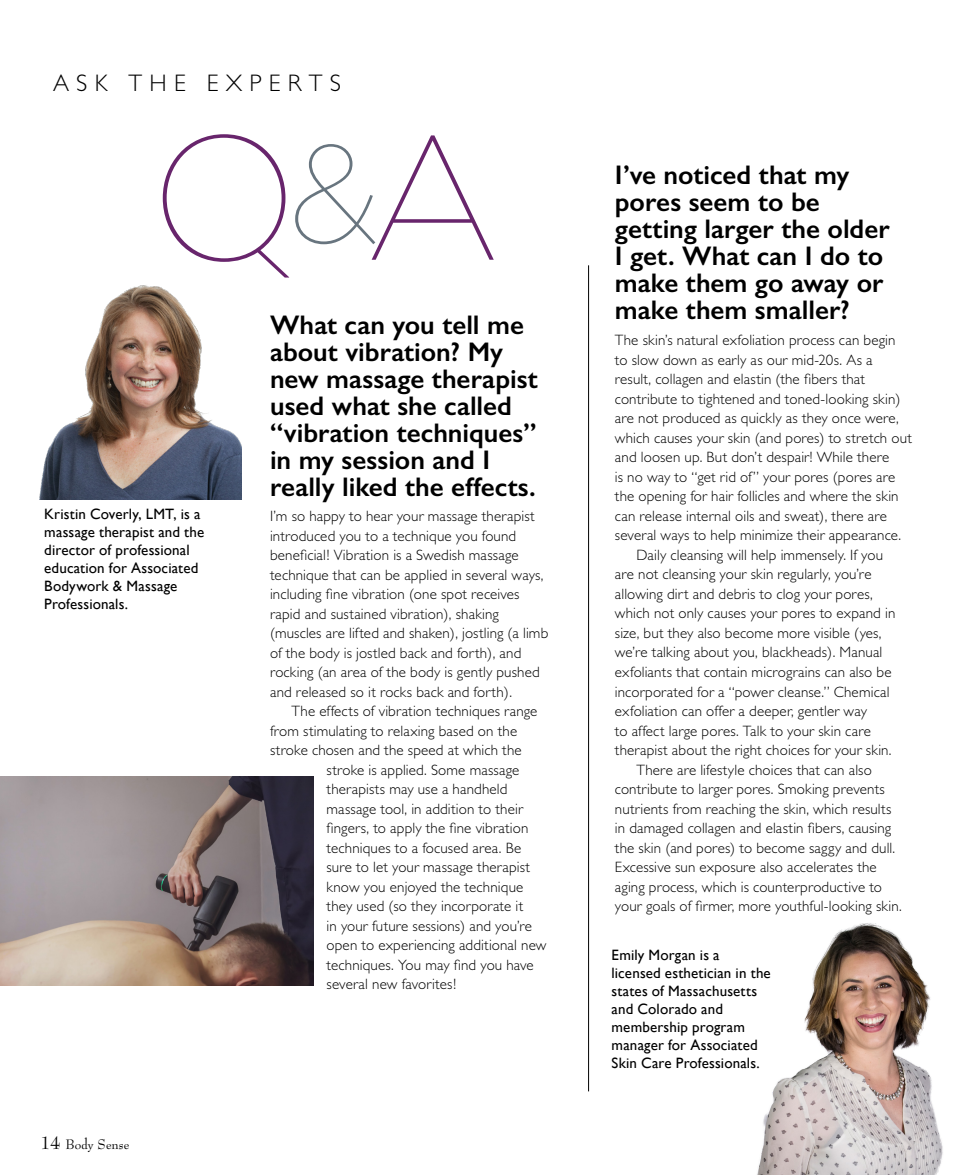
<style>
.page{position:relative;width:972px;height:1175px;background:#fff}
.page>*{position:absolute;margin:0;border:0;box-sizing:border-box;transform-origin:0 0}
.t1{font:100 176.25px "Gotham";color:#68256c}
.t2{font:600 27px/27px "Gill Sans";color:#000}
.t3{font:300 24px "Gill Sans";letter-spacing:.3em;color:#000}
.t4{font:300 15px/19.5px "Gill Sans";letter-spacing:.01em;color:#000}
.t5{font:15px/18px "Gill Sans";letter-spacing:.01em;color:#000}
.t6{font:13.5px "Bernhard Modern BT";color:#000}
.s1{font-size:138.75px;color:#68757f}
.s2{font-size:18px}
</style>
<div class="page">
<hr style="left:588px;top:265px;width:1px;height:826px;background:#000">
<img style="left:39px;top:285px;width:202px;height:214px">
<img style="left:757px;top:923px;width:186px;height:251px">
<img style="left:0;top:776px;width:313px;height:209px">
<h3 class="t3" style="left:53px;top:70px;width:289px">ASK THE EXPERTS</h3>
<h1 class="t1" style="left:150px;top:89px;width:352px">Q<span class="s1">&amp;</span>A</h1>
<p class="t5" style="left:44px;top:505px;width:162px">Kristin Coverly, LMT, is a massage therapist and the director of professional education for Associated<br>Bodywork &amp; Massage<br>Professionals.</p>
<p class="t6" style="left:40px;top:1135px;width:90px"><span class="s2">14</span> Body Sense</p>
<h2 class="t2" style="left:270px;top:311px;width:269px">What can you tell me about vibration? My new massage therapist used what she called “vibration techniques” in my session and I really liked the effects.</h2>
<p class="t4" style="left:270px;top:506px;width:280px">I’m so happy to hear your massage therapist introduced you to a technique you found beneficial! Vibration is a Swedish massage technique that can be applied in several ways, including fine vibration (one spot receives rapid and sustained vibration), shaking (muscles are lifted and shaken), jostling (a limb of the body is jostled back and forth), and rocking (an area of the body is gently pushed and released so it rocks back and forth).</p>
<p class="t4" style="left:270px;top:701px;width:269px;text-indent:22px">The effects of vibration techniques range from stimulating to relaxing based on the stroke chosen and the speed at which the</p>
<p class="t4" style="left:327px;top:760px;width:222px">stroke is applied. Some massage therapists may use a handheld massage tool, in addition to their fingers, to apply the fine vibration techniques to a focused area. Be sure to let your massage therapist know you enjoyed the technique they used (so they incorporate it<br>in your future sessions) and you’re open to experiencing additional new techniques. You may find you have several new favorites!</p>
<h2 class="t2" style="left:615px;top:161px;width:276px">I’ve noticed that my pores seem to be getting larger the older<br>I get. What can I do to make them go away or make them smaller?</h2>
<p class="t4" style="left:615px;top:331px;width:282px">The skin’s natural exfoliation process can begin</p>
<p class="t4" style="left:615px;top:350px;width:259px">to slow down as early as our mid-20s. As a</p>
<p class="t4" style="left:615px;top:370px;width:252px">result, collagen and elastin (the fibers that</p>
<p class="t4" style="left:615px;top:389px;width:287px">contribute to tightened and toned-looking skin)</p>
<p class="t4" style="left:615px;top:409px;width:285px">are not produced as quickly as they once were,</p>
<p class="t4" style="left:615px;top:428px;width:299px">which causes your skin (and pores) to stretch out</p>
<p class="t4" style="left:615px;top:448px;width:276px">and loosen up. But don’t despair! While there</p>
<p class="t4" style="left:615px;top:467px;width:282px">is no way to “get rid of” your pores (pores are</p>
<p class="t4" style="left:615px;top:487px;width:285px">the opening for hair follicles and where the skin</p>
<p class="t4" style="left:615px;top:506px;width:274px">can release internal oils and sweat), there are</p>
<p class="t4" style="left:615px;top:526px;width:288px">several ways to help minimize their appearance.</p>
<p class="t4" style="left:637px;top:545px;width:248px">Daily cleansing will help immensely. If you</p>
<p class="t4" style="left:615px;top:565px;width:258px">are not cleansing your skin regularly, you’re</p>
<p class="t4" style="left:615px;top:584px;width:259px">allowing dirt and debris to clog your pores,</p>
<p class="t4" style="left:615px;top:604px;width:282px">which not only causes your pores to expand in</p>
<p class="t4" style="left:615px;top:623px;width:268px">size, but they also become more visible (yes,</p>
<p class="t4" style="left:615px;top:643px;width:269px">we’re talking about you, blackheads). Manual</p>
<p class="t4" style="left:615px;top:662px;width:278px">exfoliants that contain micrograins can also be</p>
<p class="t4" style="left:615px;top:682px;width:276px">incorporated for a “power cleanse.” Chemical</p>
<p class="t4" style="left:615px;top:701px;width:254px">exfoliation can offer a deeper, gentler way</p>
<p class="t4" style="left:615px;top:721px;width:258px">to affect large pores. Talk to your skin care</p>
<p class="t4" style="left:615px;top:740px;width:278px">therapist about the right choices for your skin.</p>
<p class="t4" style="left:637px;top:760px;width:237px">There are lifestyle choices that can also</p>
<p class="t4" style="left:615px;top:779px;width:272px">contribute to larger pores. Smoking prevents</p>
<p class="t4" style="left:615px;top:799px;width:278px">nutrients from reaching the skin, which results</p>
<p class="t4" style="left:615px;top:818px;width:278px">in damaged collagen and elastin fibers, causing</p>
<p class="t4" style="left:615px;top:838px;width:282px">the skin (and pores) to become saggy and dull.</p>
<p class="t4" style="left:615px;top:857px;width:263px">Excessive sun exposure also accelerates the</p>
<p class="t4" style="left:615px;top:877px;width:269px">aging process, which is counterproductive to</p>
<p class="t4" style="left:615px;top:896px;width:288px">your goals of firmer, more youthful-looking skin.</p>
<p class="t5" style="left:612px;top:945px;width:161px">Emily Morgan is a licensed esthetician in the states of Massachusetts and Colorado and membership program manager for Associated<br>Skin Care Professionals.</p>
</div>
